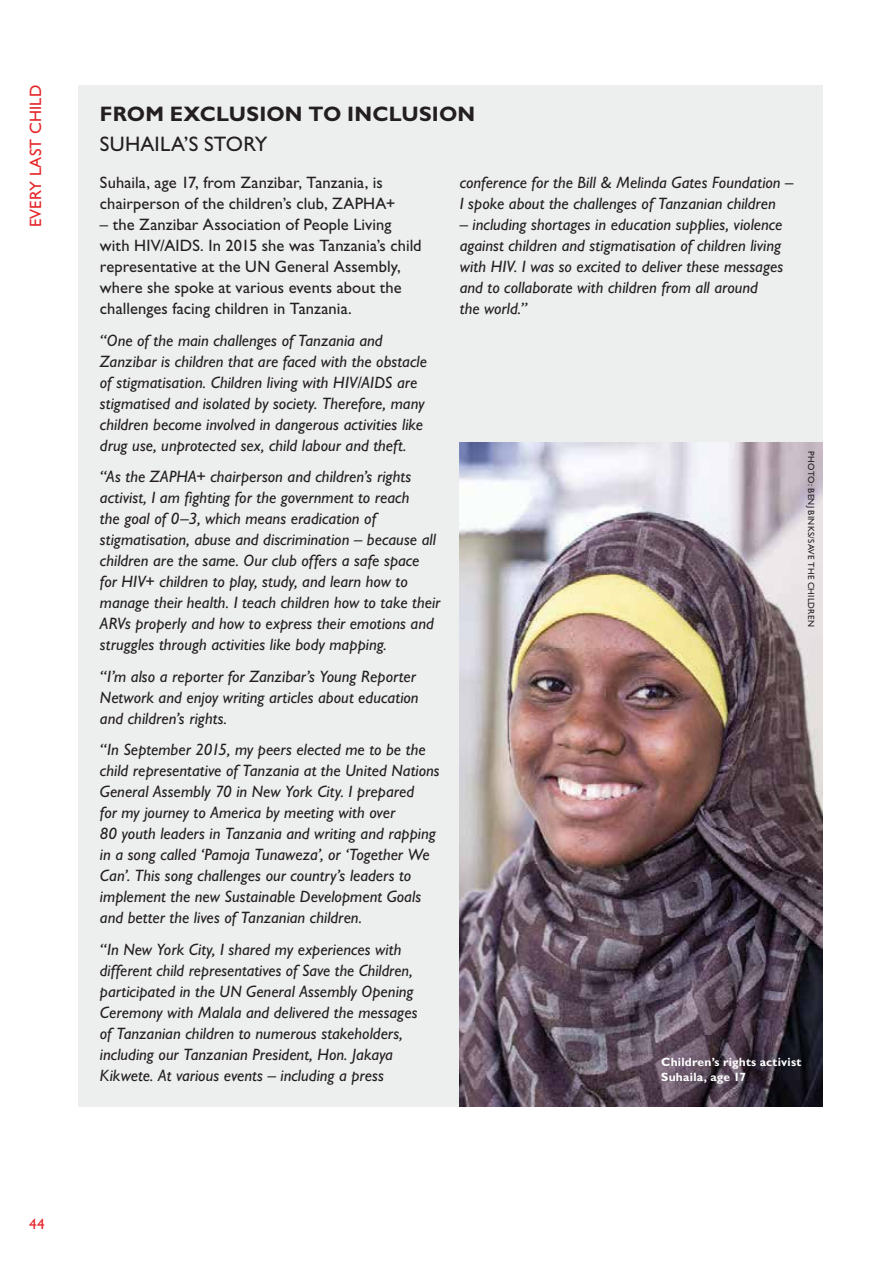
<style>
.page{position:relative;width:893px;height:1263px;background:#fff}
.page>*{position:absolute;margin:0;border:0;box-sizing:border-box;transform-origin:0 0}
.t1{font:700 21px "Gill Sans Std";letter-spacing:.005em;color:#231f20}
.t2{font:21px "Gill Sans Std";letter-spacing:.005em;color:#231f20}
.t3{font:italic 16.5px/21px "Gill Sans Std";letter-spacing:.005em;color:#231f20}
.t4{font:16.5px/21px "Gill Sans Std";letter-spacing:.005em;color:#231f20}
.t5{font:16.5px "Gill Sans Std";letter-spacing:.015em;color:#e52529}
.t6{font:15px "Gill Sans Std";color:#e52529}
.t7{font:700 12px/15px "Gill Sans Std";letter-spacing:.02em;color:#fff}
.t8{font:9px "Gill Sans Std";letter-spacing:.03em;color:#231f20}
</style>
<div class="page">
<div style="left:79px;top:85px;width:744px;height:1021px;background:#edeeee"></div>
<img style="left:460px;top:443px;width:363px;height:663px">
<p class="t5" style="left:26px;top:227px;width:144px;rotate:-90deg">EVERY LAST CHILD</p>
<p class="t6" style="left:29px;top:1215px;width:17px">44</p>
<p class="t1" style="left:100px;top:101px;width:377px">FROM EXCLUSION TO INCLUSION</p>
<p class="t2" style="left:100px;top:132px;width:169px">SUHAILA’S STORY</p>
<p class="t4" style="left:100px;top:172px;width:297px">Suhaila, age 17, from Zanzibar, Tanzania, is chairperson of the children’s club, ZAPHA+</p>
<p class="t4" style="left:100px;top:214px;width:323px">– the Zanzibar Association of People Living with HIV/AIDS. In 2015 she was Tanzania’s child representative at the UN General Assembly, where she spoke at various events about the challenges facing children in Tanzania.</p>
<p class="t3" style="left:100px;top:330px;width:328px">“One of the main challenges of Tanzania and Zanzibar is children that are faced with the obstacle of stigmatisation. Children living with HIV/AIDS are stigmatised and isolated by society. Therefore, many children become involved in dangerous activities like drug use, unprotected sex, child labour and theft.</p>
<p class="t3" style="left:100px;top:466px;width:342px">“As the ZAPHA+ chairperson and children’s rights activist, I am fighting for the government to reach<br>the goal of 0–3, which means eradication of stigmatisation, abuse and discrimination – because all children are the same. Our club offers a safe space for HIV+ children to play, study, and learn how to manage their health. I teach children how to take their ARVs properly and how to express their emotions and struggles through activities like body mapping.</p>
<p class="t3" style="left:100px;top:666px;width:320px">“I’m also a reporter for Zanzibar’s Young Reporter<br>Network and enjoy writing articles about education and children’s rights.</p>
<p class="t3" style="left:100px;top:739px;width:341px">“In September 2015, my peers elected me to be the child representative of Tanzania at the United Nations General Assembly 70 in New York City. I prepared<br>for my journey to America by meeting with over<br>80 youth leaders in Tanzania and writing and rapping in a song called ‘Pamoja Tunaweza’, or ‘Together We Can’. This song challenges our country’s leaders to implement the new Sustainable Development Goals and better the lives of Tanzanian children.</p>
<p class="t3" style="left:100px;top:939px;width:319px">“In New York City, I shared my experiences with different child representatives of Save the Children, participated in the UN General Assembly Opening Ceremony with Malala and delivered the messages of Tanzanian children to numerous stakeholders, including our Tanzanian President, Hon. Jakaya Kikwete. At various events – including a press</p>
<p class="t3" style="left:460px;top:172px;width:335px">conference for the Bill &amp; Melinda Gates Foundation –<br>I spoke about the challenges of Tanzanian children</p>
<p class="t3" style="left:460px;top:214px;width:325px">– including shortages in education supplies, violence against children and stigmatisation of children living with HIV. I was so excited to deliver these messages and to collaborate with children from all around<br>the world.”</p>
<p class="t8" style="left:816px;top:451px;width:177px;rotate:90deg">PHOTO: BENJ BINKS/SAVE THE CHILDREN</p>
<p class="t7" style="left:661px;top:1054px;width:142px">Children’s rights activist<br>Suhaila, age 17</p>
</div>
